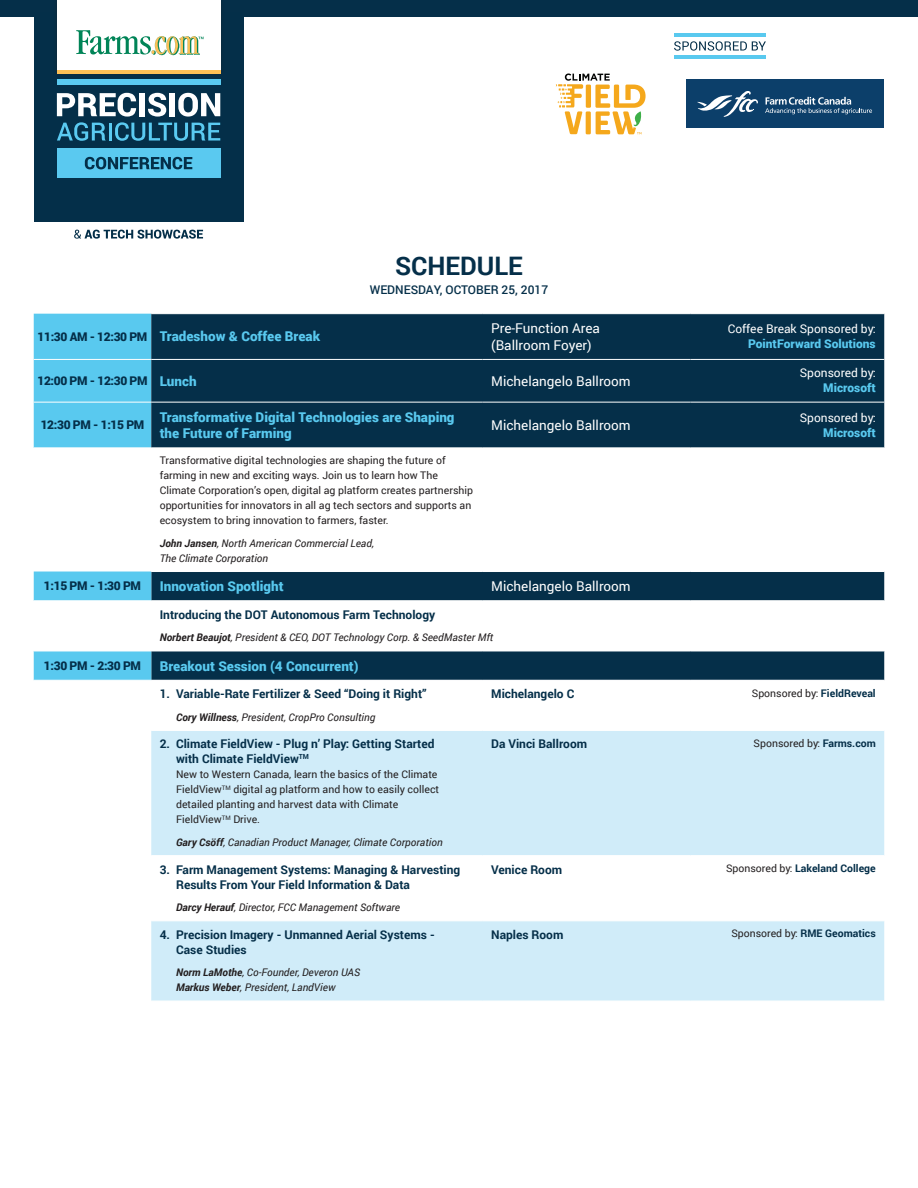
<style>
.page{position:relative;width:918px;height:1188px;background:#fff}
.page>*{position:absolute;margin:0;border:0;box-sizing:border-box;transform-origin:0 0}
.t1{font:700 25.5px "Roboto";color:#052f49}
.t2{font:900 13.5px/16.5px "Roboto";color:#59c9ef}
.t3{font:13.5px/16.5px "Roboto";color:#fff}
.t4{font:700 12px/15px "Roboto";color:#052f49}
.t5{font:900 12px "Roboto";letter-spacing:-.03em;color:#052f49}
.t6{font:12px "Roboto";color:#fff}
.t7{font:900 12px "Roboto";color:#59c9ef}
.t8{font:500 12px "Roboto";color:#052f49}
.t9{font:10.5px/15px "Roboto";color:#231f20}
.t10{font:italic 10.5px/15px "Roboto";color:#231f20}
.t11{font:700 10.5px "Roboto";color:#052f49}
.s1{font-size:12px;color:#052f49}
.s2{font-size:13.5px;color:#59c9ef}
.s3{font-weight:700}
.s4{font-weight:700;color:#052f49}
.s5{font-weight:400;color:#231f20}
</style>
<div class="page">
<div style="left:0;top:0;width:918px;height:16px;background:#052f49"></div>
<div style="left:34px;top:12px;width:209px;height:210px;background:#042f49"></div>
<svg style="left:57px;top:93px;width:163px;height:48px"></svg>
<div style="left:57px;top:80px;width:163px;height:5px;background:#5acaf1"></div>
<div style="left:57px;top:149px;width:163px;height:29px;background:#5ac9f0"></div>
<svg style="left:74px;top:230px;width:129px;height:9px"></svg>
<svg style="left:85px;top:157px;width:107px;height:12px"></svg>
<div style="left:53px;top:0;width:171px;height:78px;background:#231f20;opacity:.4"></div>
<div style="left:57px;top:0;width:163px;height:74px;background:#fff"></div>
<svg style="left:76px;top:30px;width:128px;height:25px"></svg>
<hr style="left:57px;top:71px;width:163px;height:3px;background:#fdc056">
<div style="left:686px;top:80px;width:198px;height:48px;background:#0c3f6a"></div>
<svg style="left:697px;top:91px;width:61px;height:26px"></svg>
<svg style="left:765px;top:97px;width:107px;height:17px"></svg>
<svg style="left:556px;top:74px;width:90px;height:60px"></svg>
<svg style="left:674px;top:41px;width:92px;height:10px"></svg>
<hr style="left:674px;top:34px;width:92px;height:3px;background:#59c9ef">
<hr style="left:674px;top:55px;width:92px;height:3px;background:#59c9ef">
<div style="left:34px;top:314px;width:117px;height:133px;background:#59c9ef"></div>
<div style="left:151px;top:314px;width:733px;height:133px;background:#052f49"></div>
<svg style="left:34px;top:571px;width:850px;height:109px;fill:#052f49"></svg>
<svg style="left:34px;top:572px;width:117px;height:108px"></svg>
<svg style="left:151px;top:731px;width:733px;height:270px;fill:#d0ecf9"></svg>
<hr style="left:34px;top:359px;width:117px;height:1px;background:#fff">
<hr style="left:151px;top:359px;width:332px;height:1px;background:#fff">
<hr style="left:483px;top:359px;width:207px;height:1px;background:#fff">
<hr style="left:690px;top:359px;width:194px;height:1px;background:#fff">
<hr style="left:34px;top:402px;width:117px;height:1px;background:#fff">
<hr style="left:151px;top:402px;width:332px;height:1px;background:#fff">
<hr style="left:483px;top:402px;width:207px;height:1px;background:#fff">
<hr style="left:690px;top:402px;width:194px;height:1px;background:#fff">
<hr style="left:151px;top:571px;width:332px;height:1px;background:#fff">
<hr style="left:483px;top:571px;width:207px;height:1px;background:#fff">
<hr style="left:690px;top:571px;width:194px;height:1px;background:#fff">
<hr style="left:34px;top:600px;width:117px;height:1px;background:#fff">
<hr style="left:151px;top:600px;width:332px;height:1px;background:#fff">
<hr style="left:483px;top:600px;width:207px;height:1px;background:#fff">
<hr style="left:690px;top:600px;width:194px;height:1px;background:#fff">
<hr style="left:34px;top:651px;width:117px;height:1px;background:#fff">
<hr style="left:151px;top:651px;width:332px;height:1px;background:#fff">
<hr style="left:483px;top:651px;width:207px;height:1px;background:#fff">
<hr style="left:690px;top:651px;width:194px;height:1px;background:#fff">
<hr style="left:151px;top:855px;width:332px;height:1px;background:#fff">
<hr style="left:483px;top:855px;width:207px;height:1px;background:#fff">
<hr style="left:690px;top:855px;width:194px;height:1px;background:#fff">
<hr style="left:151px;top:920px;width:332px;height:1px;background:#fff">
<hr style="left:483px;top:920px;width:207px;height:1px;background:#fff">
<hr style="left:690px;top:920px;width:194px;height:1px;background:#fff">
<h1 class="t1" style="left:395px;top:248px;width:129px">SCHEDULE</h1>
<p class="t8" style="left:370px;top:281px;width:180px">WEDNESDAY, OCTOBER 25, 2017</p>
<p class="t2" style="left:38px;top:328px;width:284px"><span class="s1">11:30 AM - 12:30 PM</span> Tradeshow &amp; Coffee Break</p>
<p class="t3" style="left:491px;top:320px;width:110px">Pre-Function Area (Ballroom Foyer)</p>
<p class="t6" style="left:728px;top:320px;width:150px">Coffee Break Sponsored by:</p>
<p class="t7" style="left:748px;top:335px;width:129px">PointForward Solutions</p>
<p class="t5" style="left:37px;top:372px;width:161px">12:00 PM - 12:30 PM <span class="s2">Lunch</span></p>
<p class="t3" style="left:491px;top:372px;width:141px">Michelangelo Ballroom</p>
<p class="t5" style="left:41px;top:416px;width:105px">12:30 PM - 1:15 PM</p>
<p class="t2" style="left:160px;top:408px;width:296px">Transformative Digital Technologies are Shaping the Future of Farming</p>
<p class="t3" style="left:491px;top:416px;width:141px">Michelangelo Ballroom</p>
<p class="t9" style="left:160px;top:453px;width:315px">Transformative digital technologies are shaping the future of farming in new and exciting ways. Join us to learn how The Climate Corporation’s open, digital ag platform creates partnership opportunities for innovators in all ag tech sectors and supports an ecosystem to bring innovation to farmers, faster.</p>
<p class="t10" style="left:160px;top:535px;width:216px"><span class="s3">John Jansen</span>, North American Commercial Lead,<br>The Climate Corporation</p>
<p class="t6" style="left:800px;top:365px;width:78px">Sponsored by:</p>
<p class="t7" style="left:823px;top:380px;width:54px">Microsoft</p>
<p class="t6" style="left:800px;top:409px;width:78px">Sponsored by:</p>
<p class="t7" style="left:823px;top:424px;width:54px">Microsoft</p>
<p class="t5" style="left:44px;top:578px;width:99px">1:15 PM - 1:30 PM</p>
<p class="t2" style="left:160px;top:577px;width:125px">Innovation Spotlight</p>
<p class="t3" style="left:491px;top:578px;width:141px">Michelangelo Ballroom</p>
<p class="t4" style="left:160px;top:607px;width:277px">Introducing the DOT Autonomous Farm Technology</p>
<p class="t10" style="left:160px;top:630px;width:335px"><span class="s3">Norbert Beaujot</span>, President &amp; CEO, DOT Technology Corp. &amp; SeedMaster Mft</p>
<p class="t5" style="left:44px;top:657px;width:99px">1:30 PM - 2:30 PM</p>
<p class="t2" style="left:160px;top:657px;width:200px">Breakout Session (4 Concurrent)</p>
<p class="t4" style="left:160px;top:686px;width:268px">1. Variable-Rate Fertilizer &amp; Seed “Doing it Right”</p>
<p class="t10" style="left:176px;top:709px;width:201px"><span class="s3">Cory Willness</span>, President, CropPro Consulting</p>
<p class="t4" style="left:491px;top:686px;width:85px">Michelangelo C</p>
<p class="t9" style="left:752px;top:685px;width:126px">Sponsored by: <span class="s4">FieldReveal</span></p>
<p class="t4" style="left:176px;top:736px;width:260px;text-indent:-16px">2. Climate FieldView - Plug n’ Play: Getting Started with Climate FieldView<sup>TM</sup></p>
<p class="t9" style="left:176px;top:767px;width:265px">New to Western Canada, learn the basics of the Climate FieldView<sup>TM</sup> digital ag platform and how to easily collect detailed planting and harvest data with Climate FieldView<sup>TM</sup> Drive.</p>
<p class="t10" style="left:176px;top:834px;width:268px"><span class="s3">Gary Csöff</span>, Canadian Product Manager, Climate Corporation</p>
<p class="t4" style="left:176px;top:861px;width:286px;text-indent:-16px">3. Farm Management Systems: Managing &amp; Harvesting<br>Results From Your Field Information &amp; Data</p>
<p class="t10" style="left:176px;top:899px;width:225px"><span class="s3">Darcy Herauf</span>, Director, FCC Management Software</p>
<p class="t4" style="left:176px;top:927px;width:260px;text-indent:-16px">4. Precision Imagery - Unmanned Aerial Systems -<br>Case Studies</p>
<p class="t10" style="left:176px;top:965px;width:186px"><span class="s3">Norm LaMothe</span>, Co-Founder, Deveron UAS<br><span class="s3">Markus Weber</span>, President, LandView</p>
<p class="t4" style="left:491px;top:736px;width:97px">Da Vinci Ballroom</p>
<p class="t9" style="left:754px;top:735px;width:124px">Sponsored by: <span class="s4">Farms.com</span></p>
<p class="t4" style="left:491px;top:861px;width:73px">Venice Room</p>
<p class="t11" style="left:726px;top:861px;width:151px"><span class="s5">Sponsored by:</span> Lakeland College</p>
<p class="t4" style="left:491px;top:927px;width:74px">Naples Room</p>
<p class="t9" style="left:731px;top:926px;width:146px">Sponsored by: <span class="s4">RME Geomatics</span></p>
</div>
